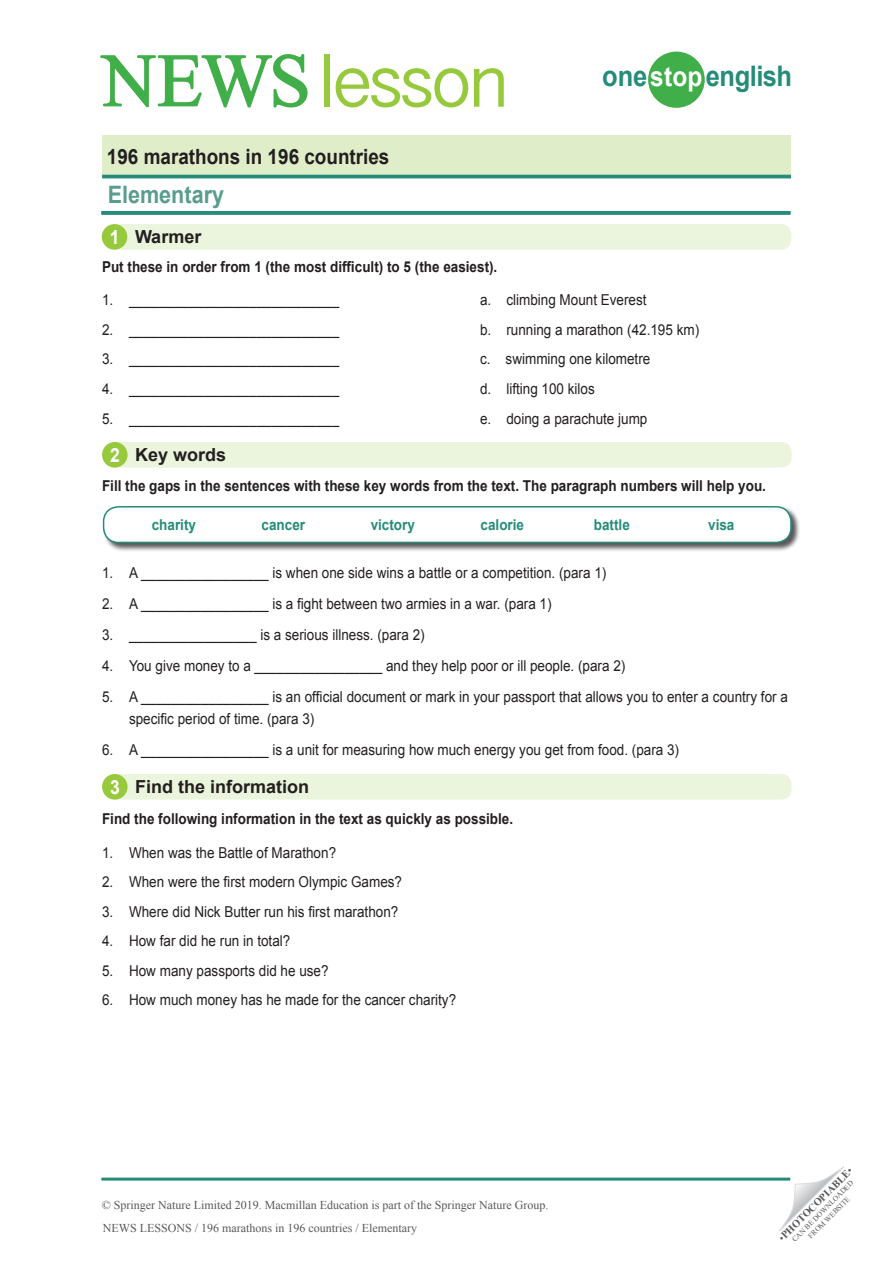
<style>
.page{position:relative;width:893px;height:1263px;background:#fff}
.page>*{position:absolute;margin:0;border:0;box-sizing:border-box;transform-origin:0 0}
.t1{font:70.5px "Telugu Sangam MN";letter-spacing:-.04em;color:#97c93c}
.t2{font:700 28.35px "Arial";letter-spacing:-.02em;color:#248c79;scale:.9 1}
.t3{font:700 24px "Arial";color:#599d8e;scale:.9 1}
.t4{font:700 21px "Arial";color:#231f20;scale:.9 1}
.key_exercise_titles{font:700 19.5px "Arial";color:#fff;scale:.9 1}
.t5{font:700 18px "Arial";color:#231f20}
.t6{font:15px/22.5px "Arial";color:#231f20;scale:.9 1}
.body_text{font:700 15px "Arial";color:#231f20;scale:.9 1}
.key_exercise_titles-2{font:700 15px "Arial";color:#248c79;scale:.9 1}
.t7{font:12px "Times New Roman";color:#57585a}
.t8{font:700 10.5px "Times New Roman";color:#57585a}
.t9{font:7.5px/9px "Times New Roman";color:#57585a;text-align:center}
.s1{font-family:"Times New Roman";font-size:75px;color:#40ae49}
.s2{font-size:27.15px;color:#fff}
.s3{font-weight:400}
</style>
<div class="page">
<svg style="left:779px;top:1167px;width:65px;height:64px"></svg>
<hr style="left:101px;top:1177px;width:689px;height:3px;background:#248c79">
<div style="left:102px;top:135px;width:688px;height:40px;background:#e0edc9"></div>
<hr style="left:102px;top:175px;width:689px;height:3px;background:#248c79">
<svg style="left:102px;top:211px;width:688px;height:4px;background:#2c8e7e"></svg>
<svg style="left:100px;top:54px;width:208px;height:54px"></svg>
<div style="left:649px;top:52px;width:55px;height:55px;background:#40ae49;border-radius:50%"></div>
<div style="left:648px;top:52px;width:57px;height:56px;border:2px solid #40ae49;border-radius:50%"></div>
<div style="left:104px;top:774px;width:688px;height:25px;background:#ebf4dc;border-radius:10px"></div>
<div style="left:102px;top:774px;width:26px;height:25px;background:#97c93c;border-radius:50%"></div>
<div style="left:104px;top:442px;width:688px;height:26px;background:#ebf4dc;border-radius:10px"></div>
<div style="left:102px;top:442px;width:26px;height:26px;background:#97c93c;border-radius:50%"></div>
<div style="left:103px;top:224px;width:688px;height:26px;background:#ebf4dc;border-radius:10px"></div>
<div style="left:102px;top:224px;width:25px;height:26px;background:#97c93c;border-radius:50%"></div>
<div style="left:103px;top:506px;width:697px;height:46px;background:#231f20;opacity:.75"></div>
<div style="left:104px;top:507px;width:687px;height:35px;background:#fff;border-radius:15px"></div>
<div style="left:103px;top:506px;width:689px;height:37px;border:2px solid #248c79;border-radius:15px"></div>
<h1 class="t1" style="left:102px;top:41px;width:409px"><span class="s1">NEWS</span>lesson</h1>
<h2 class="t2" style="left:602px;top:58px;width:213px">one <span class="s2">stop</span>english</h2>
<h3 class="t4" style="left:107px;top:142px;width:315px">196 marathons in 196 countries</h3>
<h3 class="t3" style="left:108px;top:178px;width:131px">Elementary</h3>
<p class="key_exercise_titles" style="left:110px;top:224px;width:12px">1</p>
<p class="t5" style="left:135px;top:225px;width:68px">Warmer</p>
<p class="body_text" style="left:102px;top:257px;width:441px">Put these in order from 1 (the most difficult) to 5 (the easiest).</p>
<p class="t6" style="left:102px;top:289px;width:265px">1. ____________________________</p>
<p class="t6" style="left:480px;top:289px;width:187px">a. climbing Mount Everest</p>
<p class="t6" style="left:102px;top:319px;width:265px">2. ____________________________</p>
<p class="t6" style="left:480px;top:319px;width:245px">b. running a marathon (42.195 km)</p>
<p class="t6" style="left:102px;top:348px;width:265px">3. ____________________________</p>
<p class="t6" style="left:480px;top:348px;width:191px">c. swimming one kilometre</p>
<p class="t6" style="left:102px;top:378px;width:265px">4. ____________________________</p>
<p class="t6" style="left:480px;top:378px;width:129px">d. lifting 100 kilos</p>
<p class="t6" style="left:102px;top:407px;width:265px">5. ____________________________</p>
<p class="t6" style="left:480px;top:407px;width:187px">e. doing a parachute jump</p>
<p class="key_exercise_titles" style="left:110px;top:442px;width:12px">2</p>
<p class="t5" style="left:135px;top:443px;width:93px">Key words</p>
<p class="body_text" style="left:102px;top:476px;width:739px">Fill the gaps in the sentences with these key words from the text. The paragraph numbers will help you.</p>
<p class="key_exercise_titles-2" style="left:152px;top:515px;width:51px">charity</p>
<p class="key_exercise_titles-2" style="left:262px;top:515px;width:50px">cancer</p>
<p class="key_exercise_titles-2" style="left:371px;top:515px;width:51px">victory</p>
<p class="key_exercise_titles-2" style="left:481px;top:515px;width:50px">calorie</p>
<p class="key_exercise_titles-2" style="left:594px;top:515px;width:42px">battle</p>
<p class="key_exercise_titles-2" style="left:708px;top:515px;width:31px">visa</p>
<p class="t6" style="left:102px;top:561px;width:562px">1. A _________________ is when one side wins a battle or a competition. (para 1)</p>
<p class="t6" style="left:102px;top:592px;width:501px">2. A _________________ is a fight between two armies in a war. (para 1)</p>
<p class="t6" style="left:102px;top:623px;width:360px">3. _________________ is a serious illness. (para 2)</p>
<p class="t6" style="left:102px;top:654px;width:583px">4. You give money to a _________________ and they help poor or ill people. (para 2)</p>
<p class="t6" style="left:129px;top:685px;width:734px;text-indent:-27px">5. A _________________ is an official document or mark in your passport that allows you to enter a country for a specific period of time. (para 3)</p>
<p class="t6" style="left:102px;top:739px;width:643px">6. A _________________ is a unit for measuring how much energy you get from food. (para 3)</p>
<p class="key_exercise_titles" style="left:110px;top:774px;width:12px">3</p>
<p class="t5" style="left:135px;top:775px;width:176px">Find the information</p>
<p class="body_text" style="left:102px;top:809px;width:458px">Find the following information in the text as quickly as possible.</p>
<p class="t6" style="left:102px;top:841px;width:262px">1. When was the Battle of Marathon?</p>
<p class="t6" style="left:102px;top:871px;width:335px">2. When were the first modern Olympic Games?</p>
<p class="t6" style="left:102px;top:900px;width:331px">3. Where did Nick Butter run his first marathon?</p>
<p class="t6" style="left:102px;top:930px;width:211px">4. How far did he run in total?</p>
<p class="t6" style="left:102px;top:959px;width:253px">5. How many passports did he use?</p>
<p class="t6" style="left:102px;top:989px;width:395px">6. How much money has he made for the cancer charity?</p>
<p class="t7" style="left:102px;top:1197px;width:448px">© Springer Nature Limited 2019. Macmillan Education is part of the Springer Nature Group.</p>
<p class="t7" style="left:103px;top:1220px;width:316px">NEWS LESSONS / 196 marathons in 196 countries / Elementary</p>
<p class="t8" style="left:775px;top:1234px;width:101px;rotate:-45deg"><span class="s3">•</span>PHOTOCOPIABLE<span class="s3">•</span></p>
<p class="t9" style="left:790px;top:1237px;width:85px;rotate:-45deg">CAN BE DOWNLOADED<br>FROM WEBSITE</p>
</div>
